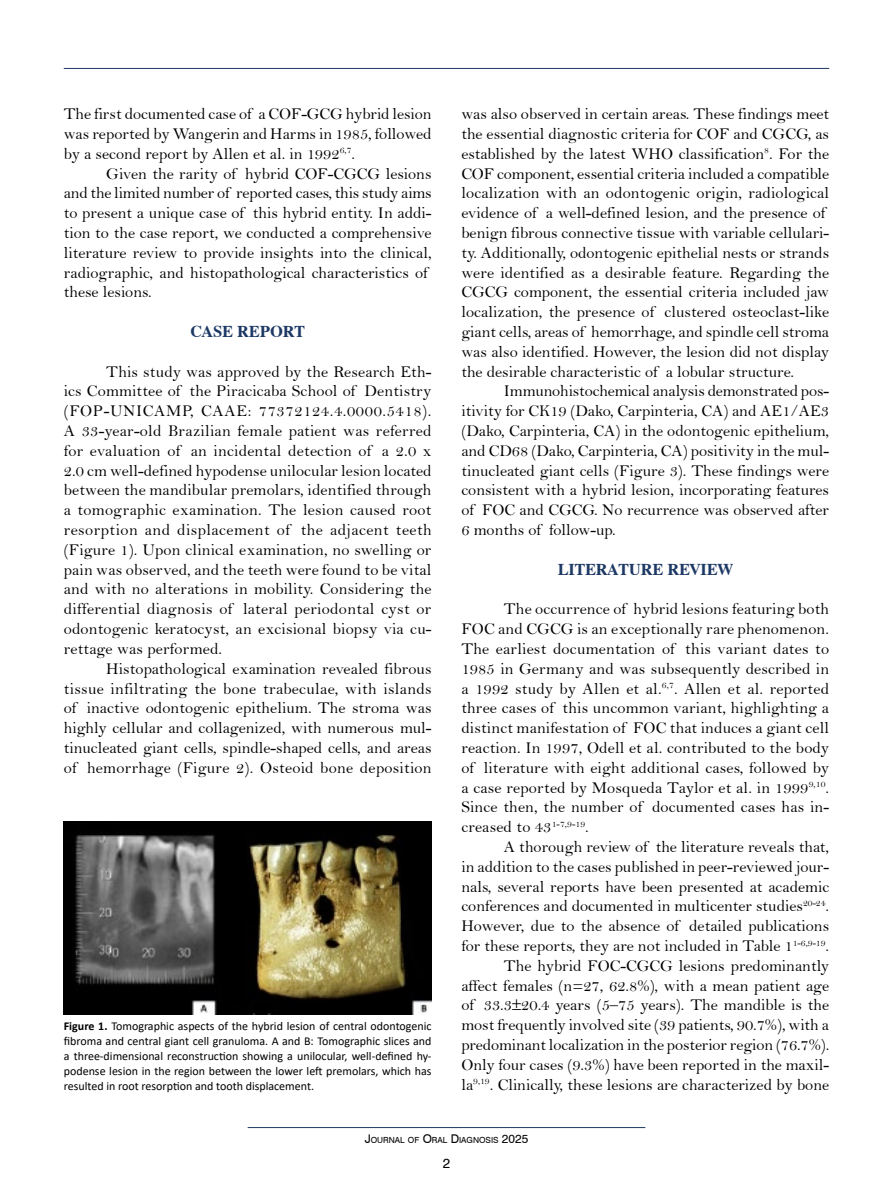
<style>
.page{position:relative;width:893px;height:1191px;background:#fff}
.page>*{position:absolute;margin:0;border:0;box-sizing:border-box;transform-origin:0 0}
.t1{font:16.5px/19.8px "Bell";color:#000;text-align:justify}
.t2{font:700 16.5px "Dutch 801 BT";color:#1c3864}
.t3{font:13.5px "Swiss 721 BT";color:#000}
.t4{font:12px/15px "Calibri";color:#000;text-align:justify}
.t5{font:8.4px "Swiss 721 BT";color:#000}
.s1{font-weight:700}
.s2{font-size:12px}
</style>
<div class="page">
<hr style="left:64px;top:68px;width:765px;height:1px;background:#1c3864">
<hr style="left:248px;top:1127px;width:397px;height:1px;background:#1c3864">
<img style="left:64px;top:821px;width:368px;height:193px">
<p class="t1" style="left:64px;top:104px;width:369px">The first documented case of a COF-GCG hybrid lesion was reported by Wangerin and Harms in 1985, followed by a second report by Allen et al. in 1992<sup>6,7</sup>.</p>
<p class="t1" style="left:64px;top:163px;width:369px;text-align:left;text-indent:43px">Given the rarity of hybrid COF-CGCG lesions and the limited number of reported cases, this study aims to present a unique case of this hybrid entity. In addi&shy;tion to the case report, we conducted a comprehensive literature review to provide insights into the clinical, radiographic, and histopathological characteristics of these lesions.</p>
<p class="t2" style="left:190px;top:321px;width:116px">CASE REPORT</p>
<p class="t1" style="left:64px;top:361px;width:369px;text-indent:43px">This study was approved by the Research Eth&shy;ics Committee of the Piracicaba School of Dentistry (FOP-UNICAMP, CAAE: 77372124.4.0000.5418).<br>A 33-year-old Brazilian female patient was referred for evaluation of an incidental detection of a 2.0 x 2.0 cm well-defined hypodense unilocular lesion located between the mandibular premolars, identified through a tomographic examination. The lesion caused root resorption and displacement of the adjacent teeth (Figure 1). Upon clinical examination, no swelling or pain was observed, and the teeth were found to be vital and with no alterations in mobility. Considering the differential diagnosis of lateral periodontal cyst or odontogenic keratocyst, an excisional biopsy via cu&shy;rettage was performed.</p>
<p class="t1" style="left:64px;top:658px;width:369px;text-indent:43px">Histopathological examination revealed fibrous tissue infiltrating the bone trabeculae, with islands of inactive odontogenic epithelium. The stroma was highly cellular and collagenized, with numerous mul&shy;tinucleated giant cells, spindle-shaped cells, and areas of hemorrhage (Figure 2). Osteoid bone deposition</p>
<p class="t4" style="left:64px;top:1017px;width:369px"><span class="s1">Figure 1.</span> Tomographic aspects of the hybrid lesion of central odontogenic fibroma and central giant cell granuloma. A and B: Tomographic slices and a three-dimensional reconstruction showing a unilocular, well-defined hy&shy;podense lesion in the region between the lower left premolars, which has resulted in root resorption and tooth displacement.</p>
<p class="t1" style="left:461px;top:104px;width:369px;text-align:left">was also observed in certain areas. These findings meet the essential diagnostic criteria for COF and CGCG, as established by the latest WHO classification<sup>8</sup>. For the COF component, essential criteria included a compatible localization with an odontogenic origin, radiological evidence of a well-defined lesion, and the presence of benign fibrous connective tissue with variable cellulari&shy;ty. Additionally, odontogenic epithelial nests or strands were identified as a desirable feature. Regarding the CGCG component, the essential criteria included jaw localization, the presence of clustered osteoclast-like giant cells, areas of hemorrhage, and spindle cell stroma was also identified. However, the lesion did not display the desirable characteristic of a lobular structure.</p>
<p class="t1" style="left:461px;top:381px;width:369px;text-indent:43px">Immunohistochemical analysis demonstrated pos&shy;itivity for CK19 (Dako, Carpinteria, CA) and AE1/AE3 (Dako, Carpinteria, CA) in the odontogenic epithelium, and CD68 (Dako, Carpinteria, CA) positivity in the mul&shy;tinucleated giant cells (Figure 3). These findings were consistent with a hybrid lesion, incorporating features of FOC and CGCG. No recurrence was observed after 6 months of follow-up.</p>
<p class="t2" style="left:558px;top:559px;width:176px">LITERATURE REVIEW</p>
<p class="t1" style="left:461px;top:599px;width:369px;text-indent:43px">The occurrence of hybrid lesions featuring both FOC and CGCG is an exceptionally rare phenomenon.<br>The earliest documentation of this variant dates to 1985 in Germany and was subsequently described in a 1992 study by Allen et al.<sup>6,7</sup>. Allen et al. reported three cases of this uncommon variant, highlighting a distinct manifestation of FOC that induces a giant cell reaction. In 1997, Odell et al. contributed to the body of literature with eight additional cases, followed by a case reported by Mosqueda Taylor et al. in 1999<sup>9,10</sup>.<br>Since then, the number of documented cases has in&shy;creased to 43<sup>1-7,9-19</sup>.</p>
<p class="t1" style="left:461px;top:836px;width:369px;text-align:right">A thorough review of the literature reveals that,<br>in addition to the cases published in peer-reviewed jour&shy;nals, several reports have been presented at academic conferences and documented in multicenter studies<sup>20-24</sup>.<br>However, due to the absence of detailed publications for these reports, they are not included in Table 1<sup>1-6,9-19</sup>.<br>The hybrid FOC-CGCG lesions predominantly<br>affect females (n=27, 62.8%), with a mean patient age of 33.3 20.4 years (5–75 years). The mandible is the most frequently involved site (39 patients, 90.7%), with a predominant localization in the posterior region (76.7%).<br>Only four cases (9.3%) have been reported in the maxil&shy;la<sup>9,19</sup>. Clinically, these lesions are characterized by bone</p>
<p class="t5" style="left:365px;top:1134px;width:165px"><span class="s2">J</span>OURNAL OF <span class="s2">O</span>RAL <span class="s2">D</span>IAGNOSIS <span class="s2">2025</span></p>
<p class="t3" style="left:443px;top:1153px;width:9px">2</p>
</div>
